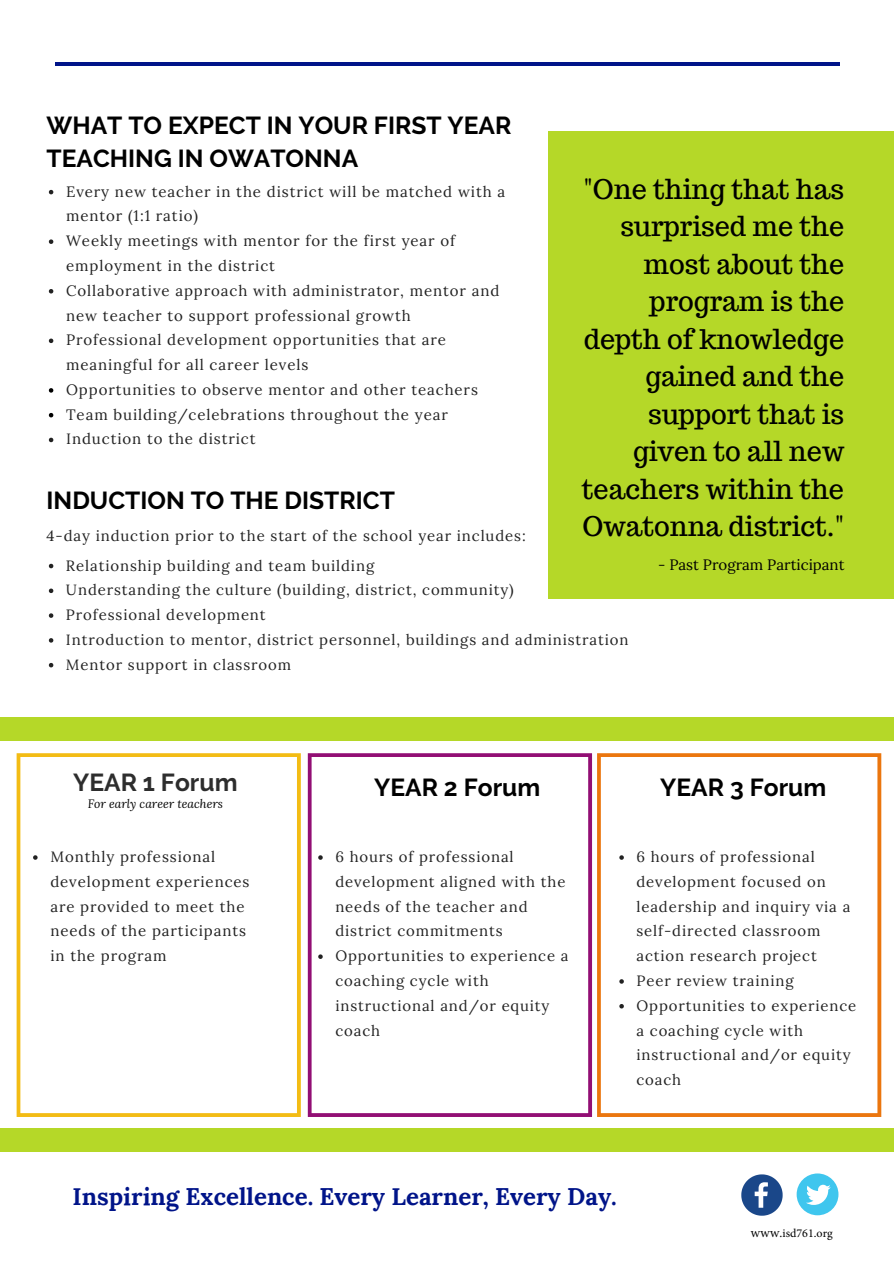
<style>
.page{position:relative;width:894px;height:1264px;background:#fff}
.page>*{position:absolute;margin:0;border:0;box-sizing:border-box;transform-origin:0 0}
.t1{font:27px/37.5px "Trocchi";color:#000;text-align:right}
.t2{font:700 24.6px/33.5px "Raleway";color:#000}
.t3{font:700 24.6px "Raleway";color:#2d2d2d}
.t4{font:700 24px "Lora";color:#001489}
.t5{font:15px/24.8px "Lora";letter-spacing:.06em;color:#222}
.t6{font:15px "Lora";color:#000}
.t7{font:14.85px/24.8px "Lora";letter-spacing:.06em;color:#222}
.t8{font:italic 12px "Lora";color:#000}
.t9{font:12px "Minion Pro";color:#000}
.s1{font-family:"Lora"}
</style>
<div class="page">
<hr style="left:55px;top:62px;width:784px;height:4px;background:#001489">
<div style="left:548px;top:131px;width:345px;height:467px;background:#b5d828"></div>
<svg style="left:741px;top:1174px;width:41px;height:41px"></svg>
<div style="left:796px;top:1173px;width:42px;height:42px;background:#3fc6ee;border-radius:50%"></div>
<svg style="left:806px;top:1184px;width:24px;height:20px"></svg>
<div style="left:0;top:717px;width:893px;height:23px;background:#b5d828"></div>
<svg style="left:17px;top:753px;width:284px;height:363px"></svg>
<svg style="left:49px;top:564px;width:4px;height:4px"></svg>
<svg style="left:49px;top:588px;width:4px;height:5px"></svg>
<svg style="left:49px;top:613px;width:4px;height:5px"></svg>
<svg style="left:49px;top:638px;width:4px;height:4px"></svg>
<svg style="left:49px;top:663px;width:4px;height:4px"></svg>
<svg style="left:308px;top:753px;width:284px;height:363px"></svg>
<svg style="left:318px;top:855px;width:4px;height:4px"></svg>
<svg style="left:318px;top:954px;width:4px;height:4px"></svg>
<svg style="left:49px;top:190px;width:4px;height:4px"></svg>
<svg style="left:49px;top:239px;width:4px;height:5px"></svg>
<svg style="left:49px;top:289px;width:4px;height:4px"></svg>
<svg style="left:49px;top:338px;width:4px;height:5px"></svg>
<svg style="left:49px;top:388px;width:4px;height:4px"></svg>
<svg style="left:49px;top:413px;width:4px;height:4px"></svg>
<svg style="left:49px;top:437px;width:4px;height:5px"></svg>
<svg style="left:33px;top:855px;width:5px;height:4px"></svg>
<div style="left:0;top:1128px;width:893px;height:23px;background:#b5d828"></div>
<svg style="left:597px;top:753px;width:284px;height:363px"></svg>
<h2 class="t2" style="left:47px;top:108px;width:466px">WHAT TO EXPECT IN YOUR FIRST YEAR<br>TEACHING IN OWATONNA</h2>
<p class="t5" style="left:66px;top:179px;width:440px">Every new teacher in the district will be matched with a mentor (1:1 ratio)<br>Weekly meetings with mentor for the first year of employment in the district<br>Collaborative approach with administrator, mentor and new teacher to support professional growth Professional development opportunities that are meaningful for all career levels<br>Opportunities to observe mentor and other teachers Team building/celebrations throughout the year Induction to the district</p>
<h2 class="t2" style="left:47px;top:484px;width:350px">INDUCTION TO THE DISTRICT</h2>
<p class="t7" style="left:47px;top:523px;width:480px">4-day induction prior to the start of the school year includes:</p>
<h1 class="t1" style="left:581px;top:170px;width:264px">"One thing that has surprised me the most about the program is the depth of knowledge gained and the support that is given to all new teachers within the<br>Owatonna district."</h1>
<p class="t7" style="left:66px;top:552px;width:564px">Relationship building and team building<br>Understanding the culture (building, district, community)<br>Professional development<br>Introduction to mentor, district personnel, buildings and administration Mentor support in classroom</p>
<p class="t6" style="left:658px;top:555px;width:188px">- Past Program Participant</p>
<h2 class="t3" style="left:73px;top:767px;width:166px">YEAR 1 Forum</h2>
<p class="t8" style="left:88px;top:795px;width:137px">For early career teachers</p>
<p class="t5" style="left:50px;top:844px;width:201px">Monthly professional development experiences are provided to meet the needs of the participants in the program</p>
<h2 class="t2" style="left:374px;top:770px;width:167px">YEAR 2 Forum</h2>
<h2 class="t2" style="left:660px;top:770px;width:167px">YEAR 3 Forum</h2>
<p class="t7" style="left:335px;top:844px;width:235px">6 hours of professional development aligned with the needs of the teacher and district commitments<br>Opportunities to experience a coaching cycle with instructional and/or equity coach</p>
<p class="t7" style="left:636px;top:844px;width:221px">6 hours of professional development focused on leadership and inquiry via a self-directed classroom action research project<br>Peer review training<br>Opportunities to experience a coaching cycle with instructional and/or equity coach</p>
<h3 class="t4" style="left:73px;top:1180px;width:545px">Inspiring Excellence. Every Learner, Every Day.</h3>
<p class="t9" style="left:750px;top:1225px;width:83px"><span class="s1">www.</span>isd761.org</p>
</div>
